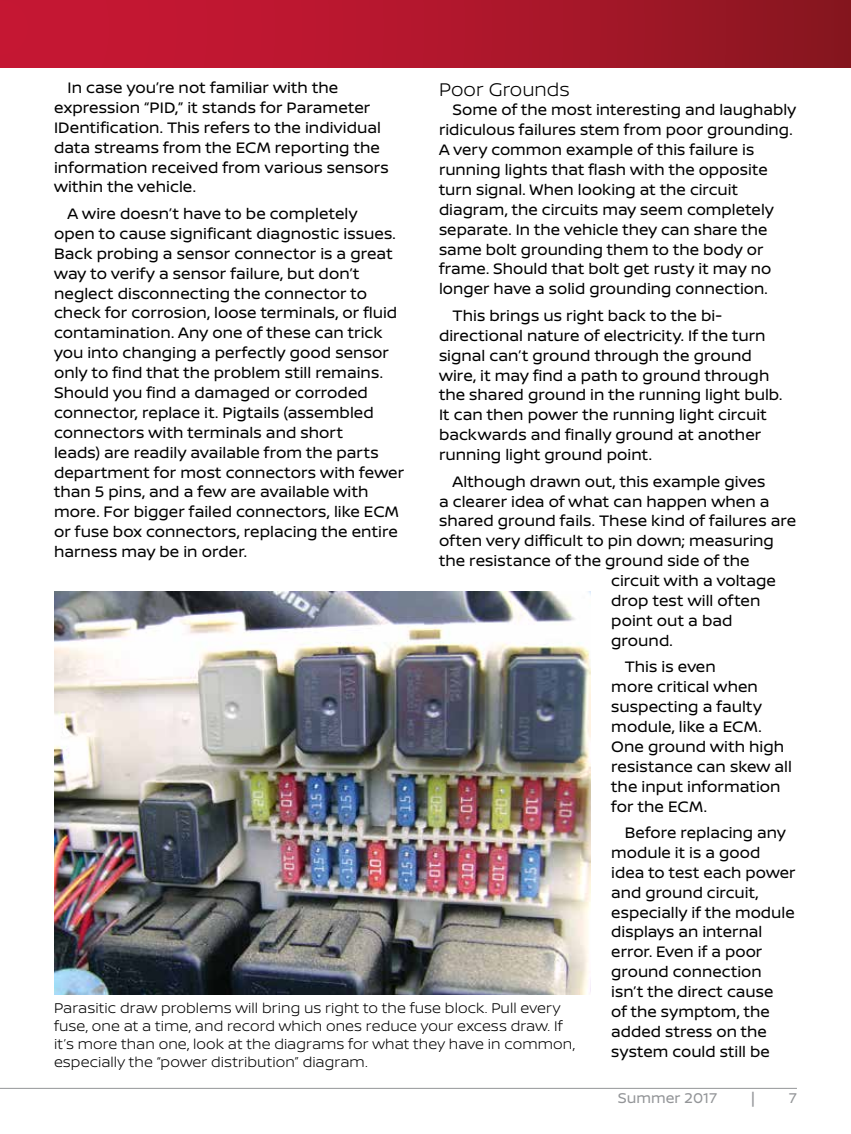
<style>
.page{position:relative;width:851px;height:1134px;background:#fff}
.page>*{position:absolute;margin:0;border:0;box-sizing:border-box;transform-origin:0 0}
.t1{font:300 19.5px "Nissan Brand";color:#000}
.t2{font:16.2px/20px "Nissan Brand";color:#000}
.t3{font:300 15px/18px "Nissan Brand";letter-spacing:.005em;color:#000}
.t4{font:15px "Nissan Brand";color:#939598}
</style>
<div class="page">
<div style="left:0;top:0;width:850px;height:68px;background:linear-gradient(to right,#cf1736,#8e1621)"></div>
<hr style="left:0;top:1088px;width:796px;height:1px;background:#939598">
<img style="left:54px;top:592px;width:537px;height:403px">
<p class="t2" style="left:54px;top:77px;width:336px;text-indent:13px">In case you’re not familiar with the expression “PID,” it stands for Parameter IDentification. This refers to the individual data streams from the ECM reporting the information received from various sensors within the vehicle.</p>
<p class="t2" style="left:54px;top:203px;width:352px;text-indent:13px">A wire doesn’t have to be completely<br>open to cause significant diagnostic issues.<br>Back probing a sensor connector is a great way to verify a sensor failure, but don’t neglect disconnecting the connector to check for corrosion, loose terminals, or fluid contamination. Any one of these can trick you into changing a perfectly good sensor only to find that the problem still remains.<br>Should you find a damaged or corroded connector, replace it. Pigtails (assembled connectors with terminals and short<br>leads) are readily available from the parts department for most connectors with fewer than 5 pins, and a few are available with more. For bigger failed connectors, like ECM or fuse box connectors, replacing the entire harness may be in order.</p>
<p class="t1" style="left:439px;top:75px;width:132px">Poor Grounds</p>
<p class="t2" style="left:439px;top:99px;width:358px;text-indent:14px">Some of the most interesting and laughably ridiculous failures stem from poor grounding.<br>A very common example of this failure is running lights that flash with the opposite turn signal. When looking at the circuit diagram, the circuits may seem completely separate. In the vehicle they can share the same bolt grounding them to the body or frame. Should that bolt get rusty it may no longer have a solid grounding connection.</p>
<p class="t2" style="left:439px;top:305px;width:345px;text-indent:13px">This brings us right back to the bi&shy;directional nature of electricity. If the turn signal can’t ground through the ground wire, it may find a path to ground through the shared ground in the running light bulb.<br>It can then power the running light circuit backwards and finally ground at another running light ground point.</p>
<p class="t2" style="left:452px;top:471px;width:314px">Although drawn out, this example gives</p>
<p class="t2" style="left:439px;top:490px;width:332px">a clearer idea of what can happen when a</p>
<p class="t2" style="left:439px;top:510px;width:359px">shared ground fails. These kind of failures are</p>
<p class="t2" style="left:439px;top:530px;width:336px">often very difficult to pin down; measuring</p>
<p class="t2" style="left:439px;top:550px;width:312px">the resistance of the ground side of the</p>
<p class="t2" style="left:611px;top:570px;width:166px">circuit with a voltage</p>
<p class="t2" style="left:611px;top:590px;width:151px">drop test will often</p>
<p class="t2" style="left:611px;top:610px;width:123px">point out a bad</p>
<p class="t2" style="left:611px;top:630px;width:63px">ground.</p>
<p class="t2" style="left:611px;top:656px;width:182px;text-indent:13px">This is even<br>more critical when suspecting a faulty module, like a ECM.<br>One ground with high resistance can skew all the input information for the ECM.</p>
<p class="t2" style="left:611px;top:822px;width:186px;text-indent:14px">Before replacing any module it is a good idea to test each power and ground circuit, especially if the module displays an internal error. Even if a poor ground connection isn’t the direct cause<br>of the symptom, the added stress on the system could still be</p>
<p class="t3" style="left:54px;top:998px;width:522px">Parasitic draw problems will bring us right to the fuse block. Pull every fuse, one at a time, and record which ones reduce your excess draw. If it’s more than one, look at the diagrams for what they have in common, especially the “power distribution” diagram.</p>
<p class="t4" style="left:617px;top:1087px;width:101px">Summer 2017</p>
<p class="t4" style="left:751px;top:1087px;width:5px">|</p>
<p class="t4" style="left:788px;top:1087px;width:10px">7</p>
</div>
